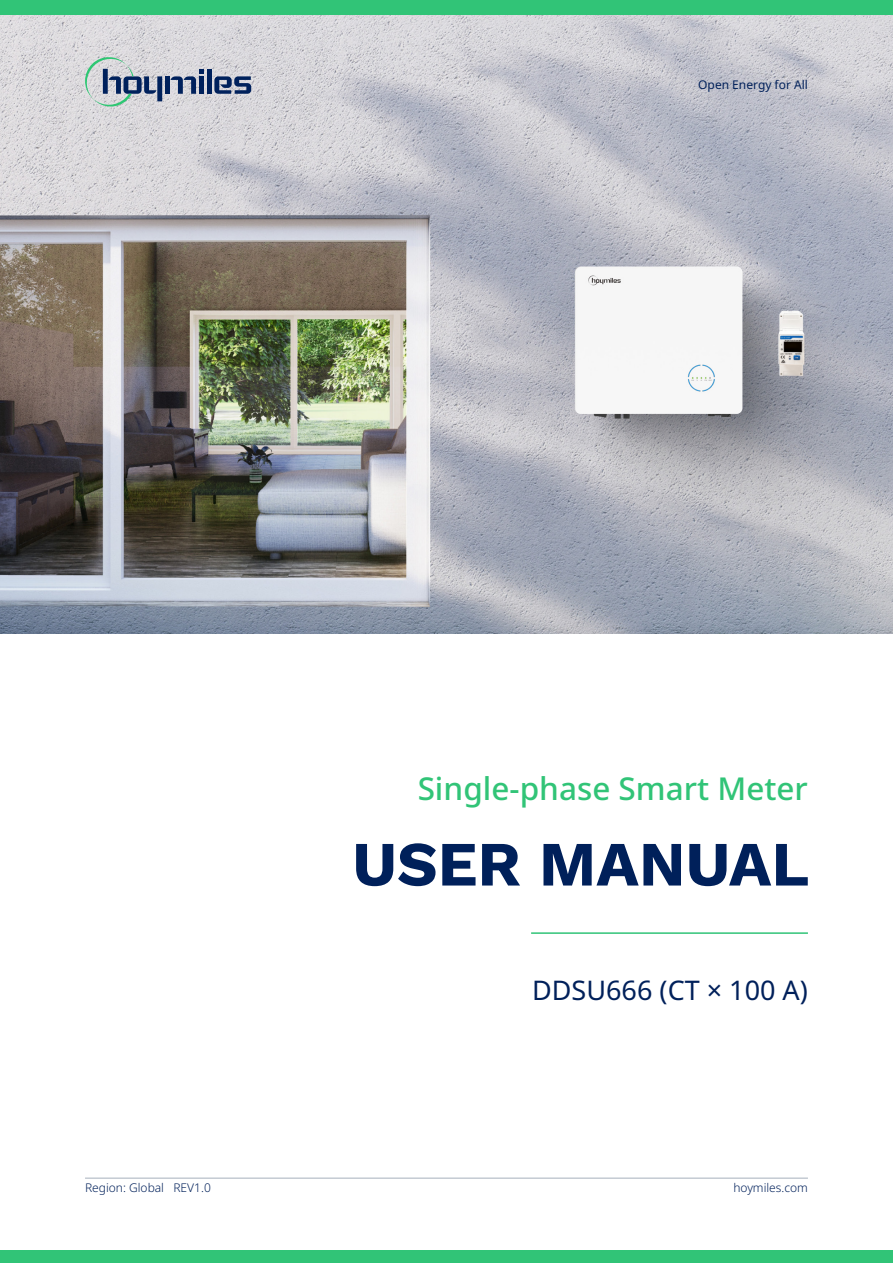
<style>
.page{position:relative;width:893px;height:1263px;background:#fff}
.page>*{position:absolute;margin:0;border:0;box-sizing:border-box;transform-origin:0 0}
.t1{font:700 63px "Work Sans";color:#00205a}
.t2{font:500 31.5px "Noto Sans";color:#31c477}
.t3{font:27px "Noto Sans";color:#00205a}
.t4{font:300 12px "Noto Sans";color:#00205a}
.t5{font:12px "Noto Sans";color:#00205a}
</style>
<div class="page">
<img style="left:0;top:15px;width:893px;height:619px">
<div style="left:0;top:0;width:893px;height:15px;background:#31c477"></div>
<hr style="left:85px;top:1178px;width:723px;height:1px;background:#a7b0bc">
<div style="left:0;top:1250px;width:893px;height:13px;background:#31c477"></div>
<hr style="left:531px;top:932px;width:277px;height:2px;background:#31c477">
<div style="left:207px;top:69px;width:5px;height:25px;background:#00215c"></div>
<div style="left:165px;top:76px;width:5px;height:18px;background:#00215c"></div>
<svg style="left:170px;top:69px;width:34px;height:25px"></svg>
<svg style="left:214px;top:76px;width:37px;height:18px"></svg>
<svg style="left:83px;top:55px;width:79px;height:54px;background:#aeb9c1"></svg>
<p class="t5" style="left:698px;top:76px;width:111px">Open Energy for All</p>
<p class="t2" style="left:418px;top:767px;width:392px">Single-phase Smart Meter</p>
<p class="t1" style="left:352px;top:816px;width:459px">USER MANUAL</p>
<p class="t3" style="left:532px;top:971px;width:277px">DDSU666 (CT × 100 A)</p>
<p class="t4" style="left:85px;top:1180px;width:127px">Region: Global REV1.0</p>
<p class="t4" style="left:733px;top:1180px;width:76px">hoymiles.com</p>
</div>
